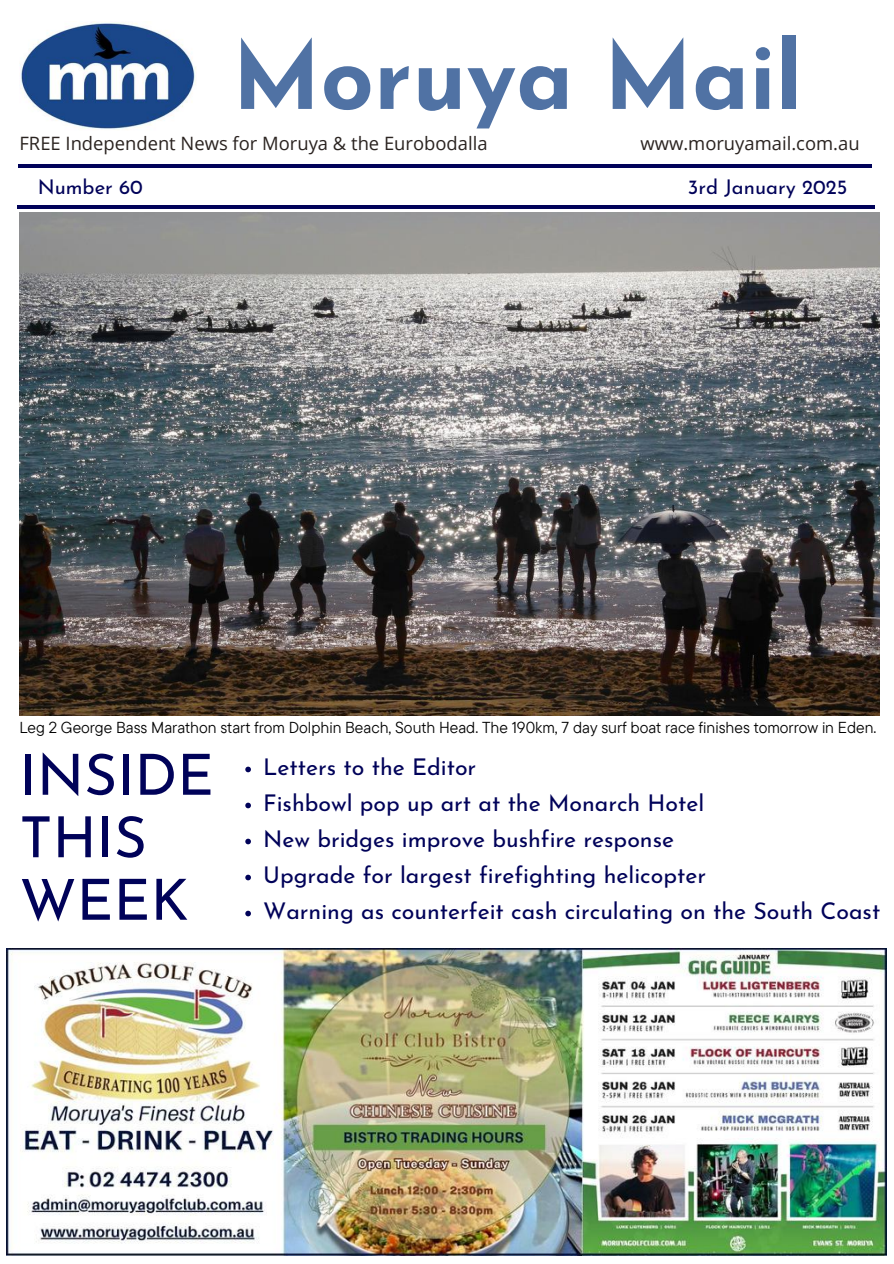
<style>
.page{position:relative;width:894px;height:1264px;background:#fff}
.page>*{position:absolute;margin:0;border:0;box-sizing:border-box;transform-origin:0 0}
.t1{font:700 93.15px "Josefin Sans";color:#5072a4}
.t2{font:56.55px/62.4px "Josefin Sans";color:#000259}
.t3{font:23.1px/36px "Josefin Sans";color:#000259}
.t4{font:20.25px "Josefin Sans";color:#000259}
.t5{font:18.45px "Open Sans";color:#2a2320}
.t6{font:15.9px "TT Commons Pro";color:#000}
</style>
<div class="page">
<hr style="left:18px;top:164px;width:852px;height:3px;background:#000259">
<hr style="left:17px;top:205px;width:857px;height:3px;background:#000259">
<img style="left:20px;top:21px;width:176px;height:109px">
<img style="left:7px;top:948px;width:878px;height:307px">
<img style="left:19px;top:213px;width:860px;height:503px">
<svg style="left:245px;top:766px;width:6px;height:6px"></svg>
<svg style="left:245px;top:802px;width:6px;height:6px"></svg>
<svg style="left:245px;top:838px;width:6px;height:6px"></svg>
<svg style="left:245px;top:874px;width:6px;height:6px"></svg>
<svg style="left:245px;top:910px;width:6px;height:6px"></svg>
<h1 class="t1" style="left:232px;top:39px;width:571px">Moruya Mail</h1>
<p class="t5" style="left:640px;top:130px;width:220px">www.moruyamail.com.au</p>
<p class="t5" style="left:19px;top:130px;width:469px">FREE Independent News for Moruya &amp; the Eurobodalla</p>
<p class="t4" style="left:38px;top:179px;width:107px">Number 60</p>
<p class="t4" style="left:687px;top:179px;width:161px">3rd January 2025</p>
<p class="t6" style="left:19px;top:717px;width:858px">Leg 2 George Bass Marathon start from Dolphin Beach, South Head. The 190km, 7 day surf boat race finishes tomorrow in Eden.</p>
<h2 class="t2" style="left:19px;top:749px;width:196px">INSIDE<br>THIS<br>WEEK</h2>
<p class="t3" style="left:263px;top:750px;width:618px">Letters to the Editor<br>Fishbowl pop up art at the Monarch Hotel<br>New bridges improve bushfire response<br>Upgrade for largest firefighting helicopter<br>Warning as counterfeit cash circulating on the South Coast</p>
</div>
